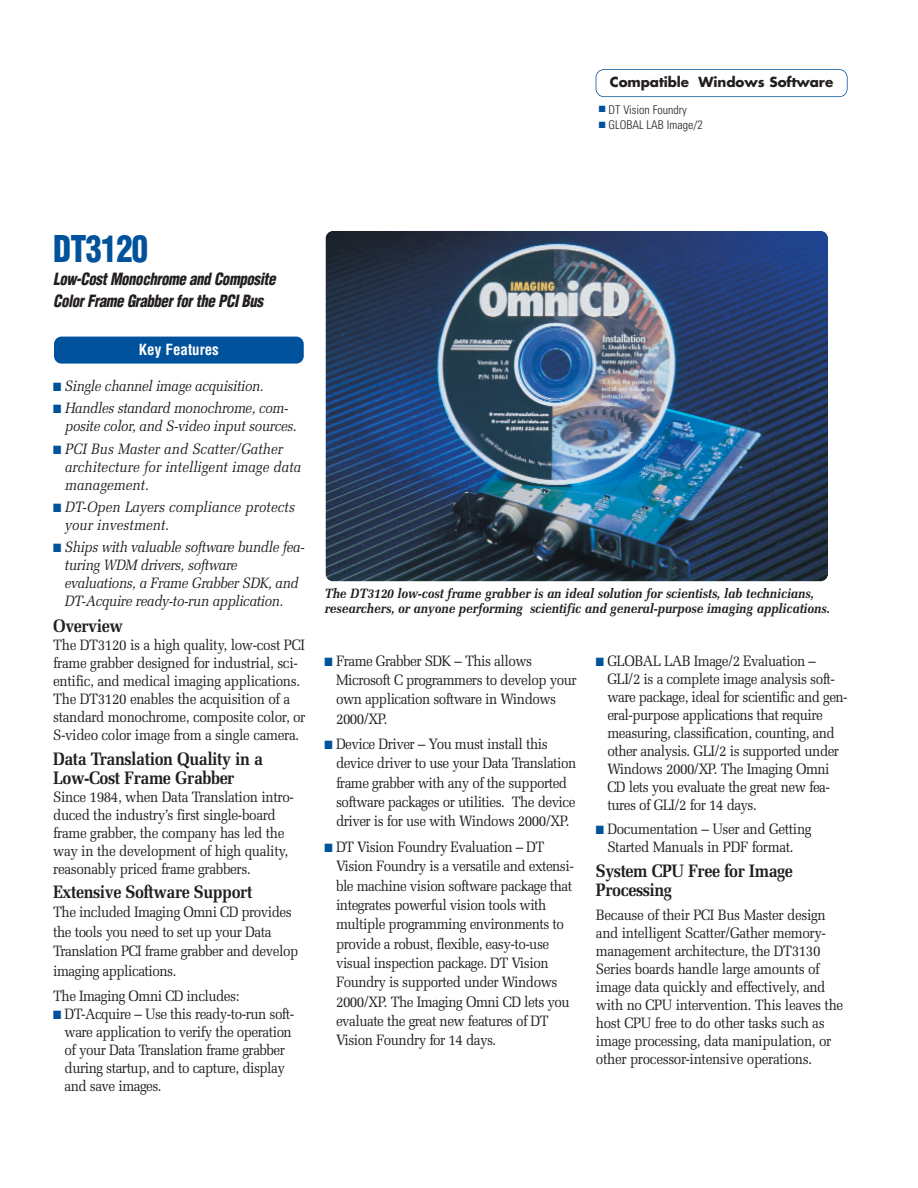
<style>
.page{position:relative;width:918px;height:1188px;background:#fff}
.page>*{position:absolute;margin:0;border:0;box-sizing:border-box;transform-origin:0 0}
.t1{font:900 condensed 36px "Helvetica";letter-spacing:-.025em;color:#00529c;scale:.9 1}
.t2{font:700 18px/19.4px "Melior";letter-spacing:-.03em;color:#231f20;scale:.9 1}
.t3{font:italic 900 condensed 16.5px/22.5px "Helvetica";letter-spacing:-.025em;color:#231f20;scale:.9 1}
.t4{font:15px/18px "Melior";letter-spacing:-.04em;color:#231f20;scale:.9 1}
.t5{font:italic 15px/18px "Melior";letter-spacing:-.03em;color:#231f20;scale:.9 1}
.t6{font:italic 15px/18px "Melior";color:#231f20;scale:.9 1}
.t7{font:700 condensed 15px "Helvetica";color:#fff}
.t8{font:italic 700 13.5px/15px "Melior";letter-spacing:-.01em;color:#231f20;scale:.9 1}
.t9{font:700 13.5px "Futura";letter-spacing:-.005em;color:#231f20}
.t10{font:300 condensed 12px "Univers";color:#231f20}
.s1{color:#00529c}
</style>
<div class="page">
<div style="left:54px;top:337px;width:250px;height:27px;background:#00529c;border-radius:8px"></div>
<img style="left:325px;top:231px;width:503px;height:350px;border-radius:8px">
<div style="left:596px;top:69px;width:252px;height:28px;border:2px solid #00529c;border-radius:8px"></div>
<p class="t9" style="left:610px;top:76px;width:225px">Compatible Windows Software</p>
<p class="t10" style="left:599px;top:105px;width:89px"><span class="s1">■</span> DT Vision Foundry</p>
<p class="t10" style="left:599px;top:121px;width:105px"><span class="s1">■</span> GLOBAL LAB Image/2</p>
<h1 class="t1" style="left:53px;top:235px;width:107px">DT3120</h1>
<p class="t3" style="left:53px;top:269px;width:248px">Low-Cost Monochrome and Composite<br>Color Frame Grabber for the PCI Bus</p>
<p class="t7" style="left:139px;top:344px;width:81px">Key Features</p>
<p class="t5" style="left:53px;top:378px;width:235px"><span class="s1">■</span> Single channel image acquisition.</p>
<p class="t5" style="left:65px;top:401px;width:259px;text-indent:-12px"><span class="s1">■</span> Handles standard monochrome, com&shy;posite color, and S-video input sources.</p>
<p class="t6" style="left:65px;top:441px;width:264px;text-indent:-12px"><span class="s1">■</span> PCI Bus Master and Scatter/Gather architecture for intelligent image data management.</p>
<p class="t6" style="left:65px;top:499px;width:257px;text-indent:-12px"><span class="s1">■</span> DT-Open Layers compliance protects your investment.</p>
<p class="t5" style="left:65px;top:540px;width:268px;text-indent:-11px"><span class="s1">■</span> Ships with valuable software bundle fea&shy;turing WDM drivers, software evaluations, a Frame Grabber SDK, and DT-Acquire ready-to-run application.</p>
<p class="t2" style="left:53px;top:618px;width:79px">Overview</p>
<p class="t4" style="left:53px;top:637px;width:282px">The DT3120 is a high quality, low-cost PCI frame grabber designed for industrial, sci&shy;entific, and medical imaging applications.<br>The DT3120 enables the acquisition of a standard monochrome, composite color, or S-video color image from a single camera.</p>
<p class="t2" style="left:53px;top:751px;width:235px">Data Translation Quality in a<br>Low-Cost Frame Grabber</p>
<p class="t4" style="left:53px;top:790px;width:269px">Since 1984, when Data Translation intro&shy;duced the industry’s first single-board frame grabber, the company has led the way in the development of high quality, reasonably priced frame grabbers.</p>
<p class="t2" style="left:53px;top:884px;width:223px">Extensive Software Support</p>
<p class="t4" style="left:53px;top:904px;width:274px;line-height:19.4px">The included Imaging Omni CD provides the tools you need to set up your Data Translation PCI frame grabber and develop imaging applications.</p>
<p class="t4" style="left:53px;top:988px;width:208px">The Imaging Omni CD includes:</p>
<p class="t4" style="left:65px;top:1006px;width:257px;text-indent:-11px"><span class="s1">■</span> DT-Acquire – Use this ready-to-run soft&shy;ware application to verify the operation of your Data Translation frame grabber during startup, and to capture, display and save images.</p>
<p class="t8" style="left:325px;top:588px;width:563px">The DT3120 low-cost frame grabber is an ideal solution for scientists, lab technicians, researchers, or anyone performing scientific and general-purpose imaging applications.</p>
<p class="t4" style="left:336px;top:652px;width:269px;line-height:19.4px;text-indent:-11px"><span class="s1">■</span> Frame Grabber SDK – This allows<br>Microsoft C programmers to develop your own application software in Windows<br>2000/XP.</p>
<p class="t4" style="left:336px;top:736px;width:269px;line-height:19.4px;text-indent:-11px"><span class="s1">■</span> Device Driver – You must install this device driver to use your Data Translation frame grabber with any of the supported software packages or utilities. The device driver is for use with Windows 2000/XP.</p>
<p class="t4" style="left:336px;top:838px;width:266px;line-height:19.4px;text-indent:-11px"><span class="s1">■</span> DT Vision Foundry Evaluation – DT Vision Foundry is a versatile and extensi&shy;ble machine vision software package that integrates powerful vision tools with multiple programming environments to provide a robust, flexible, easy-to-use visual inspection package. DT Vision Foundry is supported under Windows 2000/XP. The Imaging Omni CD lets you evaluate the great new features of DT Vision Foundry for 14 days.</p>
<p class="t4" style="left:607px;top:653px;width:269px;text-indent:-11px"><span class="s1">■</span> GLOBAL LAB Image/2 Evaluation – GLI/2 is a complete image analysis soft&shy;ware package, ideal for scientific and gen&shy;eral-purpose applications that require measuring, classification, counting, and other analysis. GLI/2 is supported under Windows 2000/XP. The Imaging Omni CD lets you evaluate the great new fea&shy;tures of GLI/2 for 14 days.</p>
<p class="t4" style="left:596px;top:821px;width:241px;text-align:center"><span class="s1">■</span> Documentation – User and Getting<br>Started Manuals in PDF format.</p>
<p class="t2" style="left:596px;top:863px;width:220px">System CPU Free for Image<br>Processing</p>
<p class="t4" style="left:596px;top:908px;width:276px">Because of their PCI Bus Master design and intelligent Scatter/Gather memory&shy;management architecture, the DT3130<br>Series boards handle large amounts of image data quickly and effectively, and with no CPU intervention. This leaves the host CPU free to do other tasks such as image processing, data manipulation, or other processor-intensive operations.</p>
</div>
